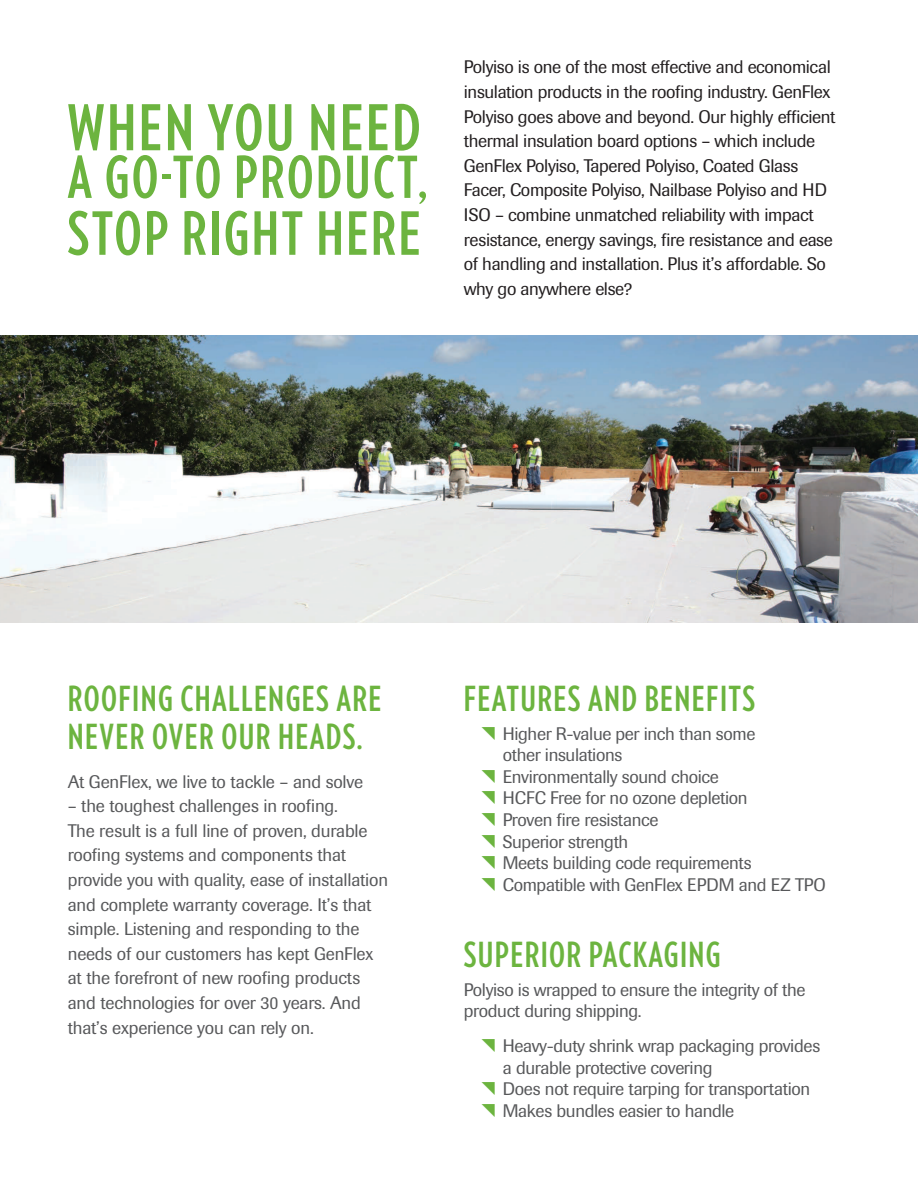
<style>
.page{position:relative;width:918px;height:1188px;background:#fff}
.page>*{position:absolute;margin:0;border:0;box-sizing:border-box;transform-origin:0 0}
.t1{font:700 62.85px "Verlag Compressed";letter-spacing:.04em;color:#6cb43f}
.t2{font:700 59.4px "Verlag Compressed";letter-spacing:.04em;color:#6cb43f}
.t3{font:700 57.6px "Verlag Compressed";letter-spacing:.04em;color:#6cb43f}
.t4{font:700 34.5px/38.2px "Verlag Compressed";letter-spacing:.04em;color:#6cb43f}
.t5{font:18px/21.6px "Imago";letter-spacing:-.01em;color:#57585a}
.t6{font:18px/24.6px "Imago";letter-spacing:-.02em;color:#231f20}
</style>
<div class="page">
<img style="left:0;top:335px;width:918px;height:288px">
<h1 class="t1" style="left:68px;top:104px;width:355px">WHEN YOU NEED</h1>
<h3 class="t3" style="left:68px;top:155px;width:361px">A GO-TO PRODUCT,</h3>
<h2 class="t2" style="left:68px;top:211px;width:355px">STOP RIGHT HERE</h2>
<p class="t6" style="left:464px;top:56px;width:373px">Polyiso is one of the most effective and economical insulation products in the roofing industry. GenFlex Polyiso goes above and beyond. Our highly efficient thermal insulation board options – which include GenFlex Polyiso, Tapered Polyiso, Coated Glass Facer, Composite Polyiso, Nailbase Polyiso and HD ISO – combine unmatched reliability with impact resistance, energy savings, fire resistance and ease of handling and installation. Plus it’s affordable. So why go anywhere else?</p>
<h3 class="t4" style="left:68px;top:683px;width:315px">ROOFING CHALLENGES ARE<br>NEVER OVER OUR HEADS.</h3>
<p class="t5" style="left:68px;top:772px;width:297px">At GenFlex, we live to tackle – and solve</p>
<p class="t5" style="left:68px;top:795px;width:322px;line-height:24.6px">– the toughest challenges in roofing.<br>The result is a full line of proven, durable roofing systems and components that provide you with quality, ease of installation and complete warranty coverage. It’s that simple. Listening and responding to the needs of our customers has kept GenFlex at the forefront of new roofing products and technologies for over 30 years. And that’s experience you can rely on.</p>
<h3 class="t4" style="left:464px;top:683px;width:293px">FEATURES AND BENEFITS</h3>
<p class="t5" style="left:503px;top:724px;width:325px">Higher R-value per inch than some<br>other insulations<br>Environmentally sound choice<br>HCFC Free for no ozone depletion<br>Proven fire resistance<br>Superior strength<br>Meets building code requirements<br>Compatible with GenFlex EPDM and EZ TPO</p>
<h3 class="t4" style="left:464px;top:939px;width:258px">SUPERIOR PACKAGING</h3>
<p class="t5" style="left:464px;top:980px;width:343px">Polyiso is wrapped to ensure the integrity of the product during shipping.</p>
<p class="t5" style="left:503px;top:1037px;width:319px">Heavy-duty shrink wrap packaging provides a durable protective covering<br>Does not require tarping for transportation Makes bundles easier to handle</p>
</div>
